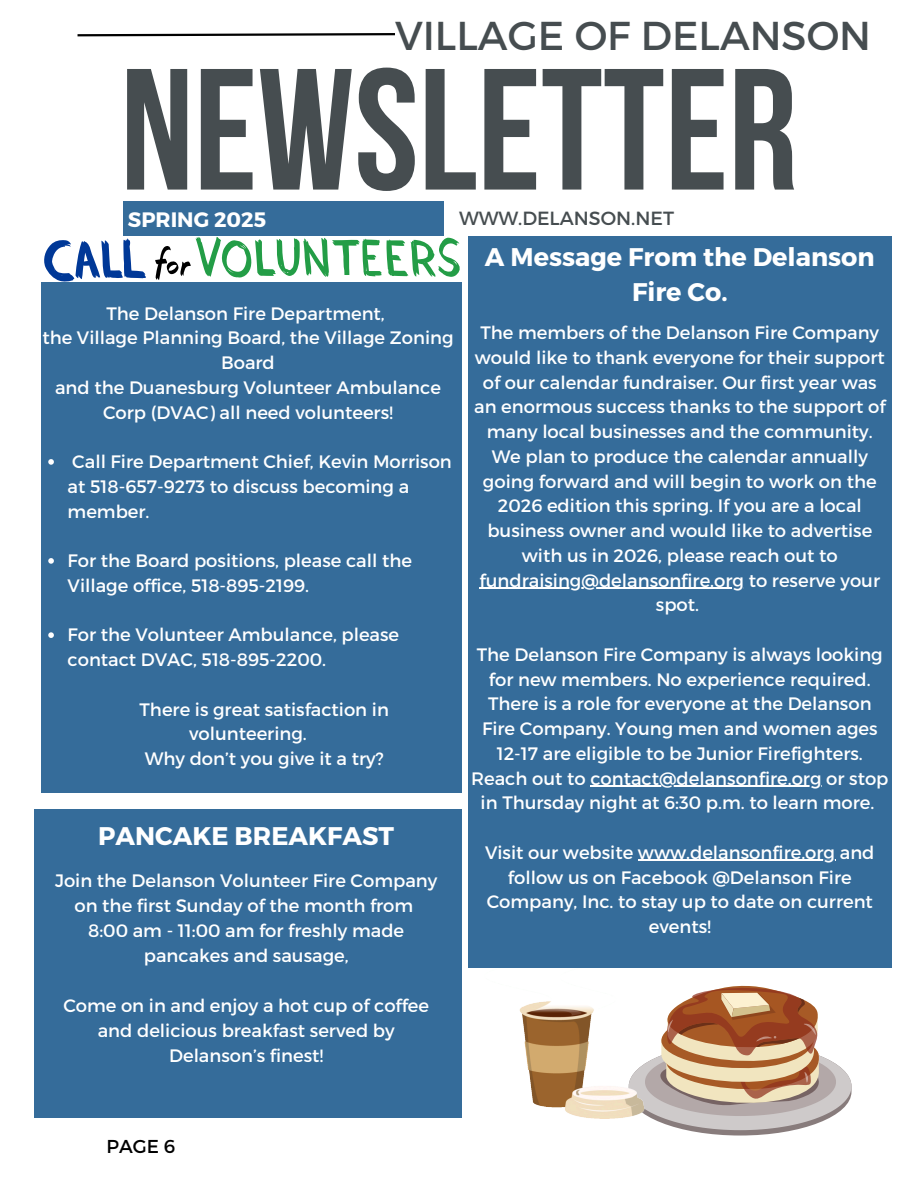
<style>
.page{position:relative;width:918px;height:1188px;background:#fff}
.page>*{position:absolute;margin:0;border:0;box-sizing:border-box;transform-origin:0 0}
.t1{font:172.35px "Bebas Neue Cyrillic";color:#464d50}
.t2{font:40.35px "Montserrat";color:#464d50}
.t3{font:700 25.5px/34.8px "Montserrat";color:#fff;text-align:center}
.t4{font:700 20.85px "Montserrat";color:#fff}
.t5{font:19.05px "Montserrat";color:#464d50}
.t6{font:18.6px "Montserrat";color:#000}
.t7{font:18px/24.8px "Montserrat";color:#fff;text-align:center}
</style>
<div class="page">
<svg style="left:77px;top:33px;width:318px;height:4px"></svg>
<div style="left:123px;top:202px;width:320px;height:34px;background:#356c9a"></div>
<div style="left:41px;top:282px;width:421px;height:511px;background:#356c9a"></div>
<div style="left:34px;top:809px;width:428px;height:309px;background:#356c9a"></div>
<svg style="left:155px;top:237px;width:305px;height:43px"></svg>
<svg style="left:44px;top:238px;width:102px;height:44px"></svg>
<svg style="left:651px;top:985px;width:201px;height:151px"></svg>
<img style="left:519px;top:985px;width:138px;height:133px">
<svg style="left:48px;top:459px;width:6px;height:6px"></svg>
<svg style="left:48px;top:558px;width:6px;height:6px"></svg>
<svg style="left:48px;top:632px;width:6px;height:6px"></svg>
<div style="left:468px;top:236px;width:423px;height:732px;background:#356c9a"></div>
<hr style="left:480px;top:588px;width:264px;height:1px;background:#fff">
<hr style="left:590px;top:786px;width:232px;height:1px;background:#fff">
<hr style="left:638px;top:860px;width:197px;height:1px;background:#fff">
<p class="t2" style="left:395px;top:9px;width:478px">VILLAGE OF DELANSON</p>
<h2 class="t1" style="left:120px;top:60px;width:679px">NEWSLETTER</h2>
<p class="t4" style="left:128px;top:206px;width:140px">SPRING 2025</p>
<p class="t5" style="left:459px;top:206px;width:217px">WWW.DELANSON.NET</p>
<p class="t7" style="left:107px;top:300px;width:280px">The Delanson Fire Department,</p>
<p class="t7" style="left:42px;top:325px;width:413px">the Village Planning Board, the Village Zoning<br>Board</p>
<p class="t7" style="left:55px;top:374px;width:387px">and the Duanesburg Volunteer Ambulance</p>
<p class="t7" style="left:103px;top:399px;width:291px">Corp (DVAC) all need volunteers!</p>
<p class="t7" style="left:68px;top:448px;width:386px;text-align:left">Call Fire Department Chief, Kevin Morrison at 518-657-9273 to discuss becoming a member.</p>
<p class="t7" style="left:68px;top:547px;width:346px;text-align:left">For the Board positions, please call the<br>Village office, 518-895-2199.</p>
<p class="t7" style="left:68px;top:622px;width:333px;text-align:left">For the Volunteer Ambulance, please contact DVAC, 518-895-2200.</p>
<h4 class="t7" style="left:140px;top:696px;width:251px">There is great satisfaction in</h4>
<p class="t7" style="left:189px;top:721px;width:119px">volunteering.</p>
<p class="t7" style="left:145px;top:745px;width:240px">Why don’t you give it a try?</p>
<p class="t3" style="left:98px;top:817px;width:297px">PANCAKE BREAKFAST</p>
<h1 class="t7" style="left:55px;top:867px;width:384px">Join the Delanson Volunteer Fire Company on the first Sunday of the month from</h1>
<h5 class="t7" style="left:88px;top:917px;width:318px">8:00 am - 11:00 am for freshly made pancakes and sausage,</h5>
<h6 class="t7" style="left:63px;top:992px;width:367px">Come on in and enjoy a hot cup of coffee and delicious breakfast served by<br>Delanson’s finest!</h6>
<p class="t3" style="left:485px;top:238px;width:391px">A Message From the Delanson<br>Fire Co.</p>
<h3 class="t7" style="left:474px;top:319px;width:413px">The members of the Delanson Fire Company would like to thank everyone for their support of our calendar fundraiser. Our first year was an enormous success thanks to the support of many local businesses and the community.<br>We plan to produce the calendar annually going forward and will begin to work on the 2026 edition this spring. If you are a local business owner and would like to advertise with us in 2026, please reach out to</h3>
<p class="t7" style="left:480px;top:567px;width:402px">fundraising@delansonfire.org to reserve your spot.</p>
<p class="t7" style="left:471px;top:641px;width:419px">The Delanson Fire Company is always looking for new members. No experience required.<br>There is a role for everyone at the Delanson Fire Company. Young men and women ages 12-17 are eligible to be Junior Firefighters.<br>Reach out to contact@delansonfire.org or stop</p>
<p class="t7" style="left:481px;top:790px;width:395px">in Thursday night at 6:30 p.m. to learn more.</p>
<p class="t7" style="left:485px;top:839px;width:391px">Visit our website www.delansonfire.org and</p>
<p class="t7" style="left:487px;top:864px;width:388px">follow us on Facebook @Delanson Fire<br>Company, Inc. to stay up to date on current events!</p>
<p class="t6" style="left:107px;top:1134px;width:70px">PAGE 6</p>
</div>
